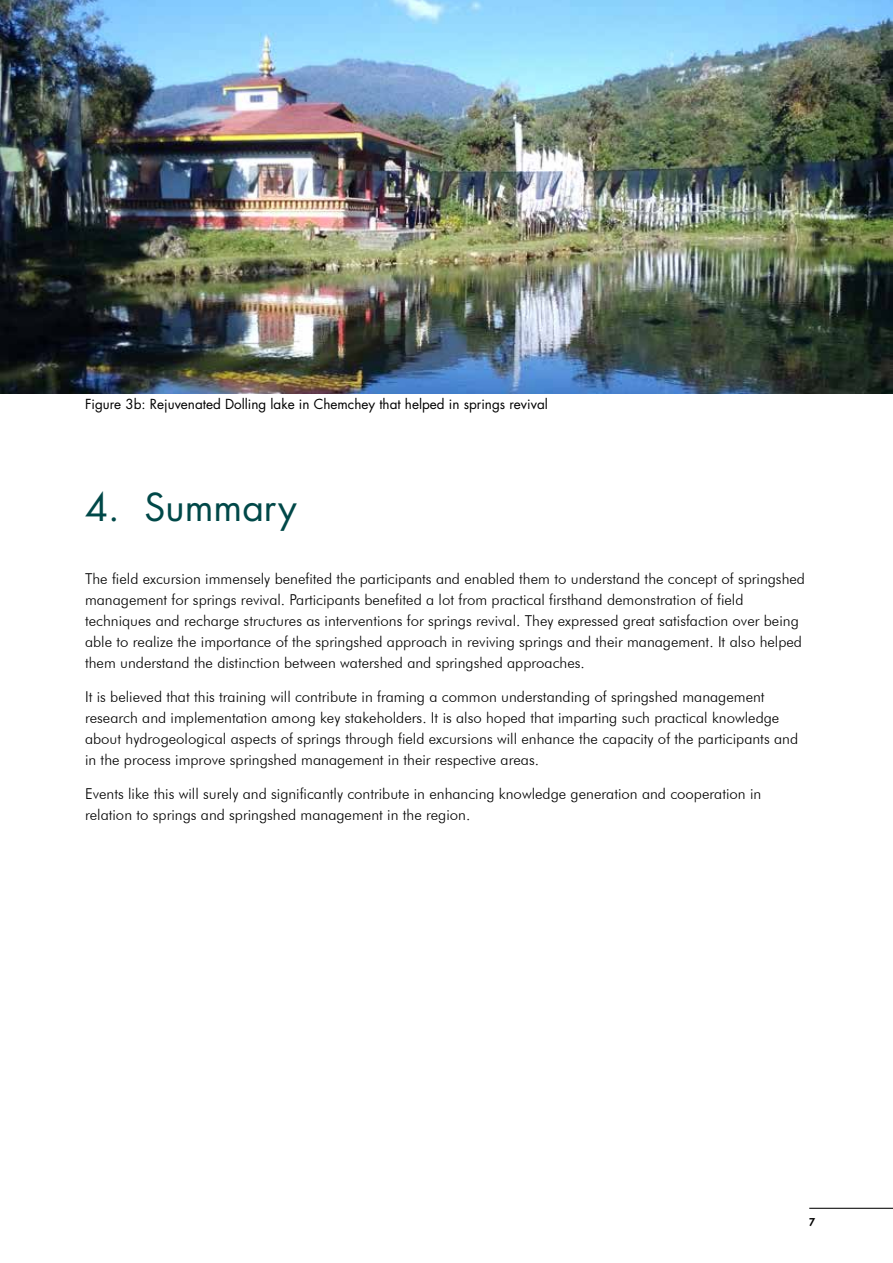
<style>
.page{position:relative;width:893px;height:1263px;background:#fff}
.page>*{position:absolute;margin:0;border:0;box-sizing:border-box;transform-origin:0 0}
.t1{font:37.5px "Futura Std";color:#004848}
.t2{font:300 15px/21px "Futura BT";color:#000}
.t3{font:13.5px "Futura Std";color:#000}
.t4{font:800 10.5px "Futura Std";color:#000}
</style>
<div class="page">
<hr style="left:809px;top:1208px;width:84px;height:1px;background:#000">
<img style="left:0;top:0;width:893px;height:393px">
<p class="t3" style="left:85px;top:395px;width:464px">Figure 3b: Rejuvenated Dolling lake in Chemchey that helped in springs revival</p>
<h1 class="t1" style="left:85px;top:483px;width:213px">4. Summary</h1>
<p class="t2" style="left:85px;top:568px;width:721px">The field excursion immensely benefited the participants and enabled them to understand the concept of springshed management for springs revival. Participants benefited a lot from practical firsthand demonstration of field techniques and recharge structures as interventions for springs revival. They expressed great satisfaction over being able to realize the importance of the springshed approach in reviving springs and their management. It also helped them understand the distinction between watershed and springshed approaches.</p>
<p class="t2" style="left:85px;top:686px;width:715px">It is believed that this training will contribute in framing a common understanding of springshed management research and implementation among key stakeholders. It is also hoped that imparting such practical knowledge about hydrogeological aspects of springs through field excursions will enhance the capacity of the participants and in the process improve springshed management in their respective areas.</p>
<p class="t2" style="left:85px;top:783px;width:678px">Events like this will surely and significantly contribute in enhancing knowledge generation and cooperation in relation to springs and springshed management in the region.</p>
<p class="t4" style="left:809px;top:1216px;width:8px">7</p>
</div>
